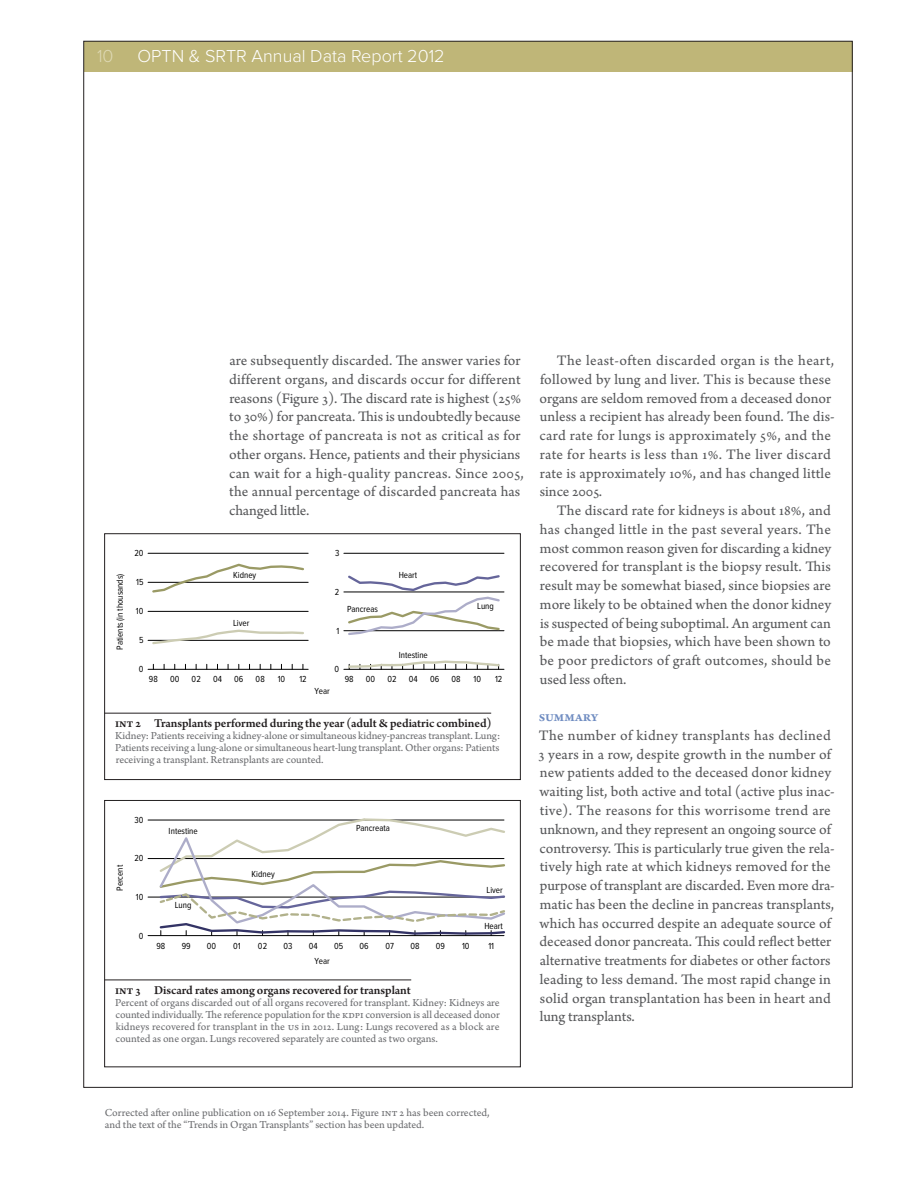
<style>
.page{position:relative;width:918px;height:1188px;background:#fff}
.page>*{position:absolute;margin:0;border:0;box-sizing:border-box;transform-origin:0 0}
.t1{font:300 18px "Proxima Nova";color:#fff}
.t2{font:300 18px "Proxima Nova";color:#ded9b4}
.t3{font:15.3px/18.8px "Arno Pro Sm Text";letter-spacing:.005em;color:#57585a}
.t4{font:600 15.3px "Arno Pro";letter-spacing:-.005em;color:#6f8cc1}
.t5{font:600 12.75px "Arno Pro";color:#231f20}
.t6{font:11.25px/12px "Arno Pro Sm Text";letter-spacing:-.005em;color:#6c6d70;text-align:justify}
.t7{font:9.15px "Proxima Nova Cond";color:#000}
</style>
<div class="page">
<div style="left:84px;top:41px;width:768px;height:31px;background:#bfb678"></div>
<hr style="left:148px;top:669px;width:160px;height:1px;background:#000">
<hr style="left:148px;top:640px;width:160px;height:1px;background:#000">
<hr style="left:148px;top:611px;width:160px;height:1px;background:#000">
<hr style="left:148px;top:582px;width:160px;height:1px;background:#000">
<hr style="left:148px;top:553px;width:160px;height:1px;background:#000">
<svg style="left:151px;top:563px;width:155px;height:30px"></svg>
<svg style="left:151px;top:629px;width:154px;height:16px"></svg>
<hr style="left:344px;top:669px;width:160px;height:1px;background:#000">
<hr style="left:344px;top:630px;width:160px;height:1px;background:#000">
<hr style="left:344px;top:592px;width:160px;height:1px;background:#000">
<hr style="left:344px;top:553px;width:160px;height:1px;background:#000">
<svg style="left:347px;top:660px;width:154px;height:9px"></svg>
<svg style="left:346px;top:575px;width:155px;height:60px"></svg>
<div style="left:104px;top:534px;width:417px;height:246px;border:1px solid #231f20"></div>
<hr style="left:148px;top:935px;width:356px;height:1px;background:#000">
<hr style="left:148px;top:897px;width:356px;height:1px;background:#000">
<hr style="left:148px;top:858px;width:356px;height:1px;background:#000">
<hr style="left:148px;top:820px;width:356px;height:1px;background:#000">
<svg style="left:158px;top:818px;width:347px;height:118px"></svg>
<div style="left:104px;top:800px;width:417px;height:267px;border:1px solid #231f20"></div>
<hr style="left:104px;top:713px;width:387px;height:1px;background:#231f20">
<hr style="left:104px;top:980px;width:307px;height:1px;background:#231f20">
<p class="t2" style="left:97px;top:46px;width:18px">10</p>
<p class="t1" style="left:138px;top:46px;width:309px">OPTN &amp; SRTR Annual Data Report 2012</p>
<p class="t3" style="left:229px;top:352px;width:296px">are subsequently discarded. The answer varies for different organs, and discards occur for different reasons (Figure 3). The discard rate is highest (25% to 30%) for pancreata. This is undoubtedly because the shortage of pancreata is not as critical as for other organs. Hence, patients and their physicians can wait for a high-quality pancreas. Since 2005, the annual percentage of discarded pancreata has changed little.</p>
<p class="t3" style="left:540px;top:352px;width:297px;text-indent:17px">The least-often discarded organ is the heart, followed by lung and liver. This is because these organs are seldom removed from a deceased donor unless a recipient has already been found. The dis&shy;card rate for lungs is approximately 5%, and the rate for hearts is less than 1%. The liver discard rate is approximately 10%, and has changed little since 2005.</p>
<p class="t3" style="left:540px;top:502px;width:293px;text-align:justify;text-indent:17px">The discard rate for kidneys is about 18%, and has changed little in the past several years. The most common reason given for discarding a kidney recovered for transplant is the biopsy result. This result may be somewhat biased, since biopsies are more likely to be obtained when the donor kidney is suspected of being suboptimal. An argument can be made that biopsies, which have been shown to be poor predictors of graft outcomes, should be used less often.</p>
<p class="t4" style="left:539px;top:708px;width:61px">Summary</p>
<p class="t3" style="left:539px;top:727px;width:298px">The number of kidney transplants has declined 3 years in a row, despite growth in the number of new patients added to the deceased donor kidney waiting list, both active and total (active plus inac&shy;tive). The reasons for this worrisome trend are unknown, and they represent an ongoing source of controversy. This is particularly true given the rela&shy;tively high rate at which kidneys removed for the purpose of transplant are discarded. Even more dra&shy;matic has been the decline in pancreas transplants, which has occurred despite an adequate source of deceased donor pancreata. This could reflect better alternative treatments for diabetes or other factors leading to less demand. The most rapid change in solid organ transplantation has been in heart and lung transplants.</p>
<p class="t7" style="left:335px;top:548px;width:6px">3</p>
<p class="t7" style="left:134px;top:548px;width:11px">20</p>
<p class="t7" style="left:399px;top:570px;width:20px">Heart</p>
<p class="t7" style="left:233px;top:570px;width:25px">Kidney</p>
<p class="t7" style="left:233px;top:618px;width:18px">Liver</p>
<p class="t7" style="left:115px;top:650px;width:77px;rotate:-90deg">Patients (in thousands)</p>
<p class="t7" style="left:136px;top:577px;width:9px">15</p>
<p class="t7" style="left:335px;top:587px;width:6px">2</p>
<p class="t7" style="left:477px;top:601px;width:18px">Lung</p>
<p class="t7" style="left:347px;top:604px;width:32px">Pancreas</p>
<p class="t7" style="left:136px;top:606px;width:9px">10</p>
<p class="t7" style="left:337px;top:625px;width:4px">1</p>
<p class="t7" style="left:139px;top:635px;width:6px">5</p>
<p class="t7" style="left:399px;top:650px;width:31px">Intestine</p>
<p class="t7" style="left:139px;top:664px;width:6px">0</p>
<p class="t7" style="left:335px;top:664px;width:6px">0</p>
<p class="t7" style="left:149px;top:674px;width:10px">98</p>
<p class="t7" style="left:170px;top:674px;width:11px">00</p>
<p class="t7" style="left:192px;top:674px;width:11px">02</p>
<p class="t7" style="left:213px;top:674px;width:10px">04</p>
<p class="t7" style="left:234px;top:674px;width:11px">06</p>
<p class="t7" style="left:256px;top:674px;width:11px">08</p>
<p class="t7" style="left:278px;top:674px;width:9px">10</p>
<p class="t7" style="left:299px;top:674px;width:9px">12</p>
<p class="t7" style="left:345px;top:674px;width:10px">98</p>
<p class="t7" style="left:366px;top:674px;width:11px">00</p>
<p class="t7" style="left:387px;top:674px;width:11px">02</p>
<p class="t7" style="left:409px;top:674px;width:10px">04</p>
<p class="t7" style="left:430px;top:674px;width:11px">06</p>
<p class="t7" style="left:451px;top:674px;width:11px">08</p>
<p class="t7" style="left:474px;top:674px;width:9px">10</p>
<p class="t7" style="left:495px;top:674px;width:9px">12</p>
<p class="t7" style="left:314px;top:686px;width:17px">Year</p>
<p class="t5" style="left:115px;top:716px;width:378px">INT 2 Transplants performed during the year (adult &amp; pediatric combined)</p>
<p class="t6" style="left:115px;top:730px;width:387px">Kidney: Patients receiving a kidney-alone or simultaneous kidney-pancreas transplant. Lung:<br>Patients receiving a lung-alone or simultaneous heart-lung transplant. Other organs: Patients receiving a transplant. Retransplants are counted.</p>
<p class="t7" style="left:135px;top:815px;width:10px">30</p>
<p class="t7" style="left:356px;top:823px;width:35px">Pancreata</p>
<p class="t7" style="left:169px;top:825px;width:31px">Intestine</p>
<p class="t7" style="left:134px;top:853px;width:11px">20</p>
<p class="t7" style="left:115px;top:891px;width:27px;rotate:-90deg">Percent</p>
<p class="t7" style="left:252px;top:869px;width:25px">Kidney</p>
<p class="t7" style="left:487px;top:885px;width:18px">Liver</p>
<p class="t7" style="left:136px;top:892px;width:9px">10</p>
<p class="t7" style="left:175px;top:900px;width:18px">Lung</p>
<p class="t7" style="left:484px;top:921px;width:20px">Heart</p>
<p class="t7" style="left:139px;top:930px;width:6px">0</p>
<p class="t7" style="left:156px;top:940px;width:10px">98</p>
<p class="t7" style="left:182px;top:940px;width:10px">99</p>
<p class="t7" style="left:207px;top:940px;width:11px">00</p>
<p class="t7" style="left:233px;top:940px;width:9px">01</p>
<p class="t7" style="left:258px;top:940px;width:11px">02</p>
<p class="t7" style="left:284px;top:940px;width:11px">03</p>
<p class="t7" style="left:309px;top:940px;width:10px">04</p>
<p class="t7" style="left:334px;top:940px;width:11px">05</p>
<p class="t7" style="left:360px;top:940px;width:11px">06</p>
<p class="t7" style="left:385px;top:940px;width:10px">07</p>
<p class="t7" style="left:411px;top:940px;width:11px">08</p>
<p class="t7" style="left:436px;top:940px;width:11px">09</p>
<p class="t7" style="left:462px;top:940px;width:9px">10</p>
<p class="t7" style="left:488px;top:940px;width:7px">11</p>
<p class="t7" style="left:314px;top:956px;width:17px">Year</p>
<p class="t5" style="left:115px;top:982px;width:297px">INT 3 Discard rates among organs recovered for transplant</p>
<p class="t6" style="left:115px;top:997px;width:386px">Percent of organs discarded out of all organs recovered for transplant. Kidney: Kidneys are counted individually. The reference population for the KDPI conversion is all deceased donor kidneys recovered for transplant in the US in 2012. Lung: Lungs recovered as a block are counted as one organ. Lungs recovered separately are counted as two organs.</p>
<p class="t6" style="left:105px;top:1107px;width:386px">Corrected after online publication on 16 September 2014. Figure INT 2 has been corrected, and the text of the “Trends in Organ Transplants” section has been updated.</p>
</div>
